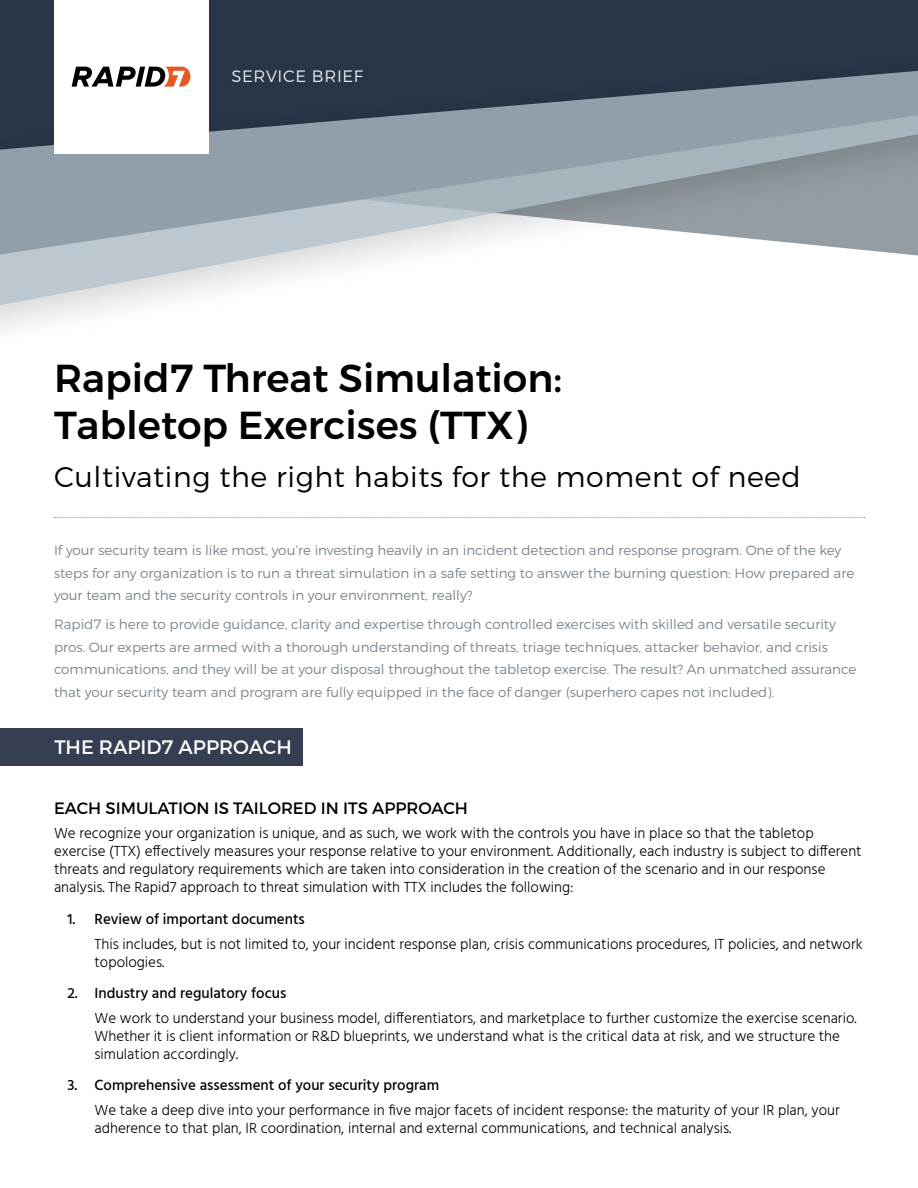
<style>
.page{position:relative;width:918px;height:1188px;background:#fff}
.page>*{position:absolute;margin:0;border:0;box-sizing:border-box;transform-origin:0 0}
.t1{font:500 39px/46.8px "Montserrat";color:#000}
.t2{font:300 28.5px "Montserrat";letter-spacing:.02em;color:#000}
.t3{font:19.5px "Montserrat";color:#fff}
.t4{font:16.5px "Montserrat";color:#000}
.t5{font:300 16.5px "Montserrat";letter-spacing:.04em;color:#e7eaef}
.t6{font:300 15px/18px "Hind";color:#000}
.t7{font:500 15px "Hind";color:#000}
.t8{font:300 13.5px/22.5px "Montserrat";color:#7a858d}
</style>
<div class="page">
<div style="left:0;top:729px;width:302px;height:37px;background:#353f51"></div>
<div style="left:0;top:0;width:918px;height:39px;background:#293648"></div>
<div style="left:0;top:39px;width:918px;height:326px;background:#000;opacity:.22"></div>
<svg style="left:0;top:65px;width:918px;height:255px"></svg>
<div style="left:54px;top:0;width:154px;height:154px;background:#fff"></div>
<svg style="left:72px;top:67px;width:118px;height:20px"></svg>
<svg style="left:54px;top:517px;width:811px;height:1px"></svg>
<p class="t5" style="left:231px;top:66px;width:133px">SERVICE BRIEF</p>
<h1 class="t1" style="left:54px;top:355px;width:510px">Rapid7 Threat Simulation:<br>Tabletop Exercises (TTX)</h1>
<h2 class="t2" style="left:54px;top:459px;width:749px">Cultivating the right habits for the moment of need</h2>
<p class="t8" style="left:54px;top:539px;width:802px">If your security team is like most, you’re investing heavily in an incident detection and response program. One of the key steps for any organization is to run a threat simulation in a safe setting to answer the burning question: How prepared are your team and the security controls in your environment, really?</p>
<p class="t8" style="left:54px;top:613px;width:804px">Rapid7 is here to provide guidance, clarity and expertise through controlled exercises with skilled and versatile security pros. Our experts are armed with a thorough understanding of threats, triage techniques, attacker behavior, and crisis communications, and they will be at your disposal throughout the tabletop exercise. The result? An unmatched assurance that your security team and program are fully equipped in the face of danger (superhero capes not included).</p>
<h3 class="t3" style="left:54px;top:735px;width:239px">THE RAPID7 APPROACH</h3>
<p class="t4" style="left:54px;top:798px;width:416px">EACH SIMULATION IS TAILORED IN ITS APPROACH</p>
<p class="t6" style="left:54px;top:825px;width:809px">We recognize your organization is unique, and as such, we work with the controls you have in place so that the tabletop exercise (TTX) effectively measures your response relative to your environment. Additionally, each industry is subject to different threats and regulatory requirements which are taken into consideration in the creation of the scenario and in our response analysis. The Rapid7 approach to threat simulation with TTX includes the following:</p>
<p class="t7" style="left:68px;top:909px;width:239px">1. Review of important documents</p>
<p class="t6" style="left:94px;top:935px;width:770px">This includes, but is not limited to, your incident response plan, crisis communications procedures, IT policies, and network topologies.</p>
<p class="t7" style="left:68px;top:983px;width:220px">2. Industry and regulatory focus</p>
<p class="t6" style="left:94px;top:1010px;width:764px">We work to understand your business model, differentiators, and marketplace to further customize the exercise scenario.<br>Whether it is client information or R&amp;D blueprints, we understand what is the critical data at risk, and we structure the simulation accordingly.</p>
<p class="t7" style="left:68px;top:1075px;width:373px">3. Comprehensive assessment of your security program</p>
<p class="t6" style="left:94px;top:1102px;width:747px">We take a deep dive into your performance in five major facets of incident response: the maturity of your IR plan, your adherence to that plan, IR coordination, internal and external communications, and technical analysis.</p>
</div>
